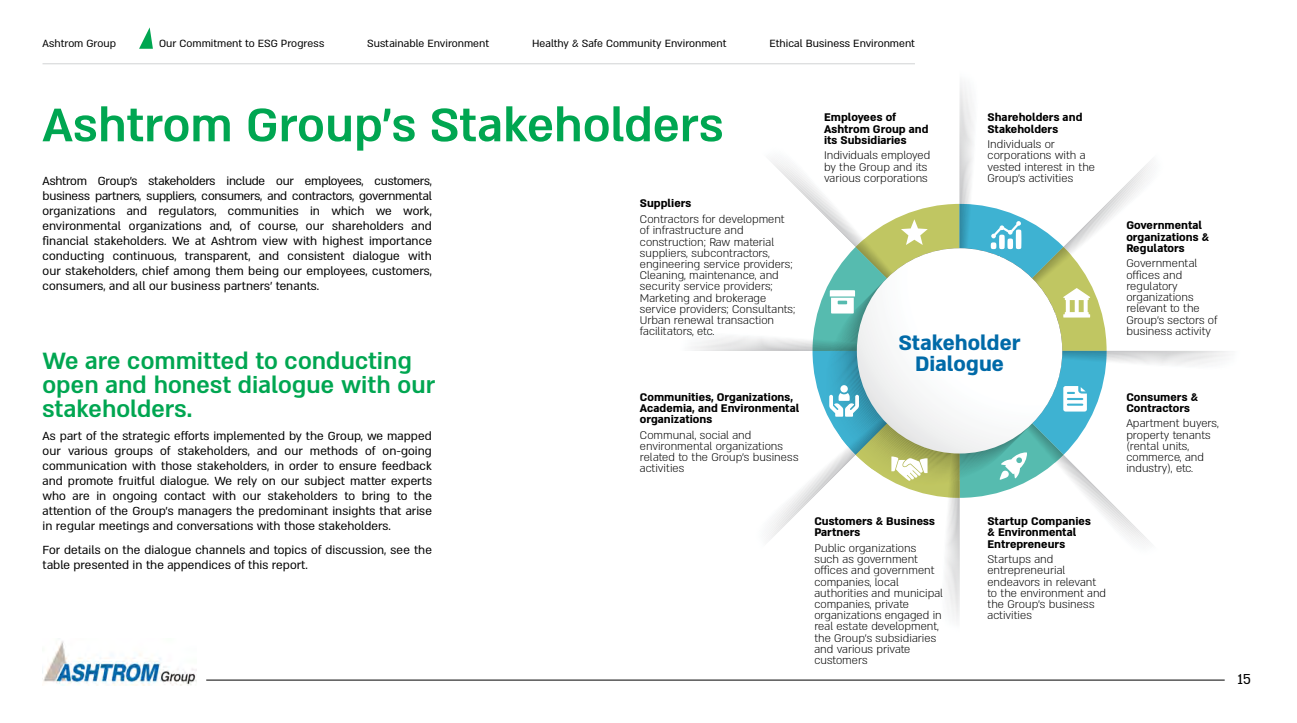
<style>
.page{position:relative;width:1297px;height:723px;background:#fff}
.page>*{position:absolute;margin:0;border:0;box-sizing:border-box;transform-origin:0 0}
.t1{font:54px "Almoni M Lv 5 AAA D Bold";color:#00a651}
.t2{font:27px/24px "Almoni M Lv 5 AAA D Bold";color:#00a651}
.t3{font:700 24px/21px "Almoni M Lv 5 AAA";color:#006aa8;text-align:center}
.t4{font:16.5px "Almoni M Lv 5 AAA";color:#000}
.t5{font:13.5px/15px "Almoni M Lv 5 AAA";color:#000}
.t6{font:13.5px "Almoni M Lv 5 AAA";letter-spacing:-.02em;color:#000}
.t7{font:300 12.75px/11.2px "Almoni M Lv 5 AAA";color:#000}
.t8{font:700 12.75px/11.2px "Almoni M Lv 5 AAA";color:#000}
.t9{font:12px "Almoni M Lv 5 AAA";color:#000}
</style>
<div class="page">
<svg style="left:665px;top:63px;width:564px;height:556px"></svg>
<hr style="left:206px;top:680px;width:1019px;height:1px;background:#000">
<svg style="left:139px;top:27px;width:14px;height:22px"></svg>
<hr style="left:43px;top:64px;width:872px;height:1px;background:#d1d3d4">
<img style="left:43px;top:641px;width:154px;height:44px">
<p class="t9" style="left:43px;top:36px;width:75px">Ashtrom Group</p>
<p class="t9" style="left:159px;top:36px;width:167px">Our Commitment to ESG Progress</p>
<p class="t9" style="left:367px;top:36px;width:123px">Sustainable Environment</p>
<p class="t9" style="left:532px;top:36px;width:196px">Healthy &amp; Safe Community Environment</p>
<p class="t9" style="left:769px;top:36px;width:147px">Ethical Business Environment</p>
<h1 class="t1" style="left:43px;top:90px;width:682px">Ashtrom Group s’ Stakeholders</h1>
<p class="t6" style="left:43px;top:173px;width:46px">Ashtrom</p>
<p class="t6" style="left:43px;top:188px;width:391px">business partners, suppliers, consumers, and contractors, governmental</p>
<p class="t5" style="left:403px;top:203px;width:30px">work,</p>
<p class="t6" style="left:148px;top:173px;width:69px">stakeholders</p>
<p class="t6" style="left:226px;top:173px;width:40px">include</p>
<p class="t6" style="left:305px;top:173px;width:60px">employees,</p>
<p class="t5" style="left:98px;top:173px;width:41px">Groups’</p>
<p class="t6" style="left:375px;top:173px;width:59px">customers,</p>
<p class="t5" style="left:276px;top:173px;width:19px">our</p>
<p class="t5" style="left:127px;top:203px;width:22px">and</p>
<p class="t5" style="left:158px;top:203px;width:60px">regulators,</p>
<p class="t5" style="left:331px;top:203px;width:35px">which</p>
<p class="t5" style="left:43px;top:203px;width:74px">organizations</p>
<p class="t5" style="left:228px;top:203px;width:72px">communities</p>
<p class="t5" style="left:310px;top:203px;width:11px">in</p>
<p class="t5" style="left:376px;top:203px;width:18px">we</p>
<p class="t5" style="left:240px;top:218px;width:12px">of</p>
<p class="t5" style="left:43px;top:218px;width:80px">environmental</p>
<p class="t5" style="left:43px;top:233px;width:391px">financial stakeholders. We at Ashtrom view with highest importance</p>
<p class="t5" style="left:408px;top:248px;width:25px">with</p>
<p class="t5" style="left:210px;top:218px;width:24px">and,</p>
<p class="t5" style="left:332px;top:218px;width:73px">shareholders</p>
<p class="t5" style="left:412px;top:218px;width:22px">and</p>
<p class="t5" style="left:129px;top:218px;width:74px">organizations</p>
<p class="t5" style="left:258px;top:218px;width:41px">course,</p>
<p class="t5" style="left:306px;top:218px;width:20px">our</p>
<p class="t5" style="left:43px;top:248px;width:391px">conducting<br>our stakeholders, chief among them being our employees, customers, consumers, and all our business partners’ tenants.</p>
<p class="t5" style="left:259px;top:248px;width:22px">and</p>
<p class="t5" style="left:353px;top:248px;width:48px">dialogue</p>
<p class="t5" style="left:113px;top:248px;width:65px">continuous,</p>
<p class="t5" style="left:288px;top:248px;width:58px">consistent</p>
<p class="t5" style="left:185px;top:248px;width:67px">transparent,</p>
<h2 class="t2" style="left:43px;top:348px;width:394px">We are committed to conducting open and honest dialogue with our stakeholders.</h2>
<p class="t5" style="left:43px;top:428px;width:391px;text-align:right">As part of the strategic efforts implemented by the Group, we mapped on-going</p>
<p class="t5" style="left:160px;top:443px;width:12px">of</p>
<p class="t5" style="left:365px;top:443px;width:12px">of</p>
<p class="t5" style="left:178px;top:443px;width:74px">stakeholders,</p>
<p class="t5" style="left:257px;top:443px;width:22px">and</p>
<p class="t5" style="left:310px;top:443px;width:50px">methods</p>
<p class="t5" style="left:68px;top:443px;width:41px">various</p>
<p class="t5" style="left:43px;top:443px;width:20px">our</p>
<p class="t5" style="left:43px;top:458px;width:391px">communication with those stakeholders in, order to ensure feedback</p>
<p class="t5" style="left:43px;top:473px;width:391px">and promote fruitful dialogue. We rely on our subject matter experts</p>
<p class="t5" style="left:414px;top:488px;width:19px">the</p>
<p class="t5" style="left:115px;top:443px;width:40px">groups</p>
<p class="t5" style="left:284px;top:443px;width:20px">our</p>
<p class="t5" style="left:43px;top:488px;width:391px">who<br>attention of the Groups’ managers the predominant insights that arise in regular meetings and conversations with those stakeholders.</p>
<p class="t5" style="left:43px;top:541px;width:391px">For details on the dialogue channels and topics of discussion, see the table presented in the appendices of this report.</p>
<p class="t5" style="left:212px;top:488px;width:25px">with</p>
<p class="t5" style="left:268px;top:488px;width:72px">stakeholders</p>
<p class="t5" style="left:362px;top:488px;width:30px">bring</p>
<p class="t5" style="left:96px;top:488px;width:11px">in</p>
<p class="t5" style="left:113px;top:488px;width:46px">ongoing</p>
<p class="t5" style="left:164px;top:488px;width:43px">contact</p>
<p class="t5" style="left:344px;top:488px;width:12px">to</p>
<p class="t5" style="left:397px;top:488px;width:12px">to</p>
<p class="t5" style="left:73px;top:488px;width:19px">are</p>
<p class="t5" style="left:243px;top:488px;width:20px">our</p>
<p class="t8" style="left:640px;top:197px;width:53px">Suppliers</p>
<p class="t7" style="left:640px;top:213px;width:157px">Contractors for development of infrastructure and construction; Raw material suppliers, subcontractors, engineering service providers;<br>Cleaning, maintenance, and security service providers;<br>Marketing and brokerage service providers; Consultants;<br>Urban renewal transaction facilitators, etc.</p>
<p class="t8" style="left:640px;top:391px;width:161px">Communities, Organizations,<br>Academia, and Environmental organizations</p>
<p class="t7" style="left:640px;top:429px;width:160px">Communal, social and environmental organizations related to the Groups’ business activities</p>
<p class="t8" style="left:824px;top:111px;width:106px">Employees of<br>Ashtrom Group and its Subsidiaries</p>
<p class="t7" style="left:824px;top:150px;width:108px">Individuals employed by the Group and its various corporations</p>
<p class="t8" style="left:987px;top:111px;width:96px">Shareholders and<br>Stakeholders</p>
<p class="t7" style="left:987px;top:138px;width:109px">Individuals or corporations with a vested interest in the<br>Groups’ activities</p>
<h3 class="t3" style="left:899px;top:331px;width:123px">Stakeholder<br>Dialogue</h3>
<p class="t8" style="left:814px;top:515px;width:122px">Customers &amp; Business<br>Partners</p>
<p class="t7" style="left:814px;top:542px;width:130px">Public organizations such as government offices and government companies, local authorities and municipal companies, private organizations engaged in real estate development, the Groups’ subsidiaries and various private customers</p>
<p class="t8" style="left:987px;top:515px;width:105px">Startup Companies &amp; Environmental<br>Entrepreneurs</p>
<p class="t7" style="left:987px;top:553px;width:120px">Startups and entrepreneurial endeavors in relevant to the environment and the Groups’ business activities</p>
<p class="t8" style="left:1126px;top:219px;width:84px">Governmental organizations &amp;<br>Regulators</p>
<p class="t7" style="left:1126px;top:258px;width:93px">Governmental offices and regulatory organizations relevant to the<br>Groups’ sectors of business activity</p>
<p class="t8" style="left:1126px;top:391px;width:73px">Consumers &amp;<br>Contractors</p>
<p class="t7" style="left:1126px;top:418px;width:94px">Apartment buyers, property tenants (rental units, commerce, and industry ,) etc.</p>
<p class="t4" style="left:1237px;top:669px;width:15px">15</p>
</div>
